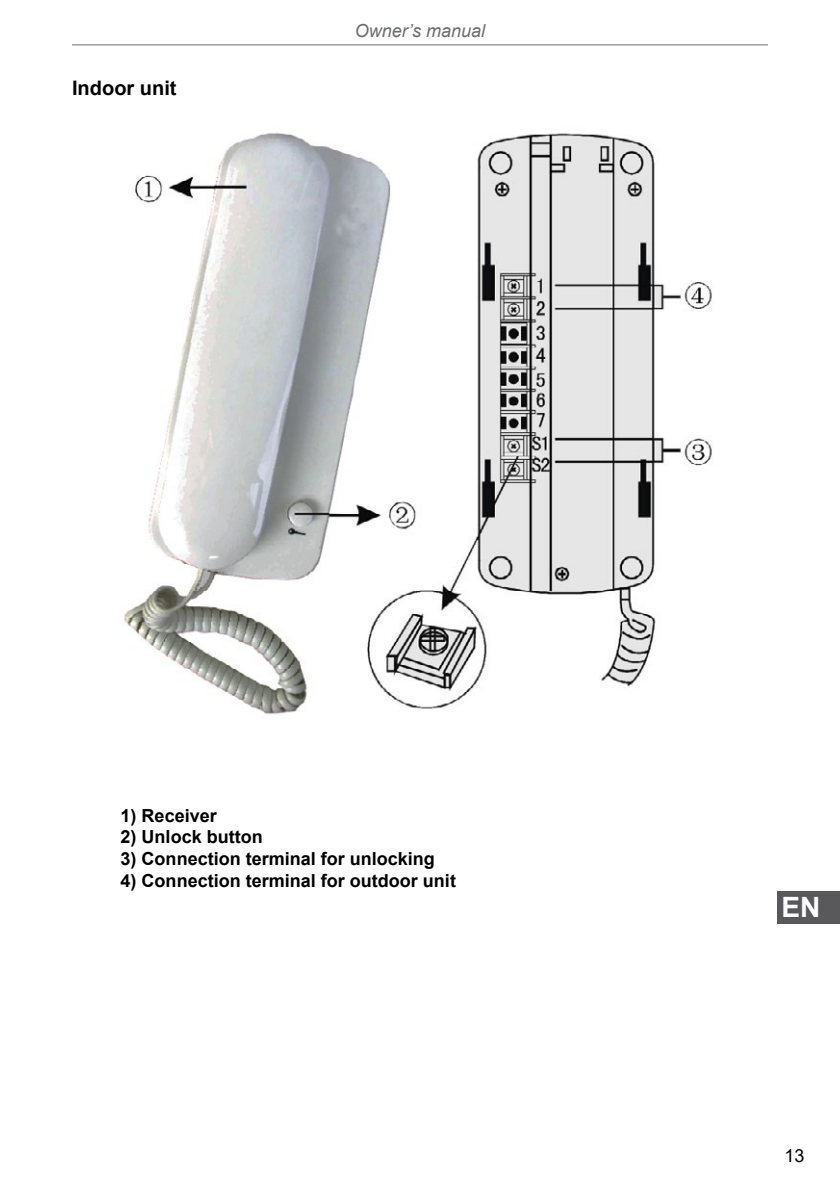
<style>
.page{position:relative;width:840px;height:1191px;background:#fff}
.page>*{position:absolute;margin:0;border:0;box-sizing:border-box;transform-origin:0 0}
.t1{font:700 28px "Arial";color:#fff}
.t2{font:700 20px "Arial";color:#000}
.t3{font:700 18px "Arial";color:#000}
.t4{font:italic 18px "Arial";color:#6d6e70}
.t5{font:18px "Arial";color:#000}
</style>
<div class="page">
<hr style="left:72px;top:44px;width:695px;height:1px;background:#6d6e70">
<svg style="left:351px;top:44px;width:139px;height:2px"></svg>
<div style="left:777px;top:891px;width:62px;height:32px;background:#59595b"></div>
<img style="left:124px;top:132px;width:588px;height:582px">
<p class="t2" style="left:72px;top:74px;width:106px">Indoor unit</p>
<p class="t4" style="left:354px;top:19px;width:132px">Owner’s manual</p>
<p class="t3" style="left:120px;top:803px;width:98px">1) Receiver</p>
<p class="t3" style="left:120px;top:824px;width:144px">2) Unlock button</p>
<p class="t3" style="left:120px;top:846px;width:316px">3) Connection terminal for unlocking</p>
<p class="t3" style="left:120px;top:867px;width:337px">4) Connection terminal for outdoor unit</p>
<h1 class="t1" style="left:781px;top:887px;width:40px">EN</h1>
<p class="t5" style="left:784px;top:1143px;width:22px">13</p>
</div>
